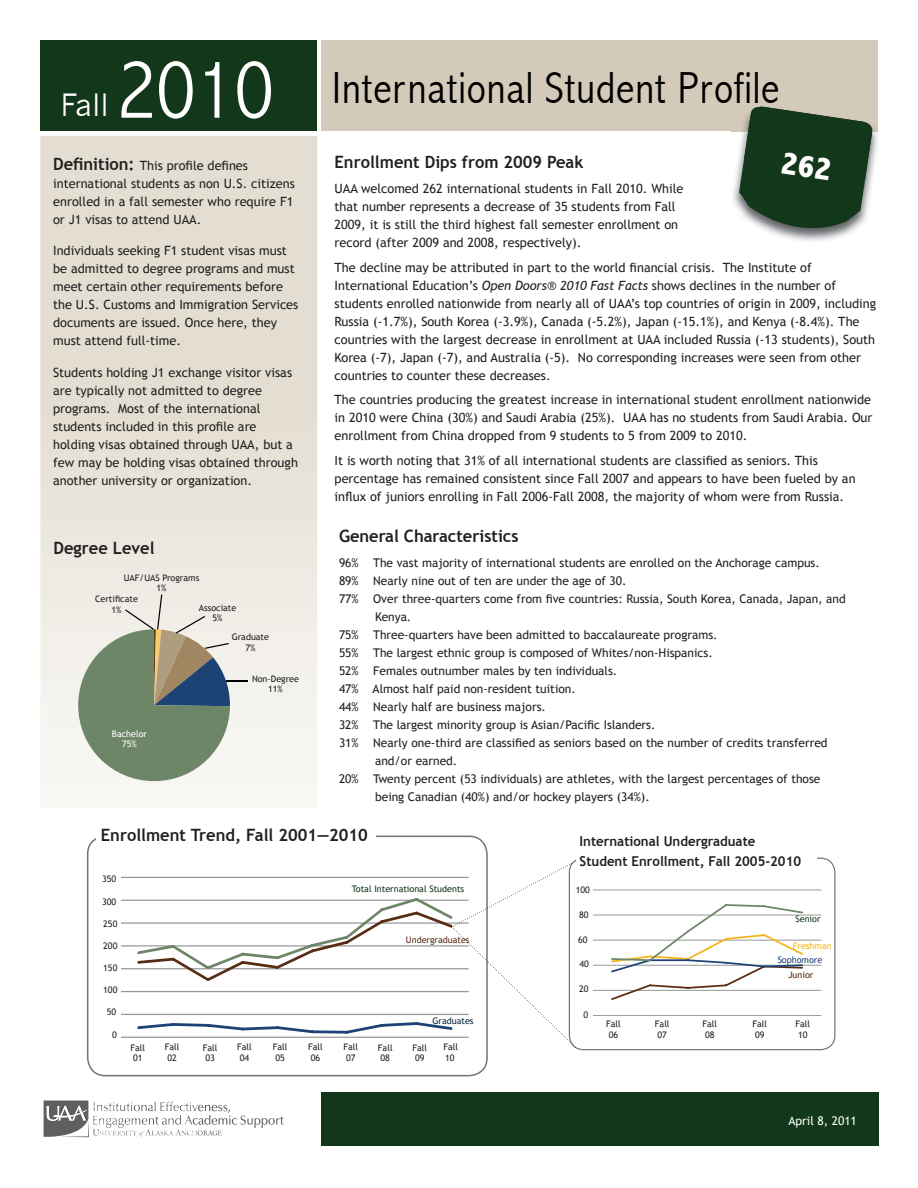
<style>
.page{position:relative;width:918px;height:1188px;background:#fff}
.page>*{position:absolute;margin:0;border:0;box-sizing:border-box;transform-origin:0 0}
.t1{font:300 condensed 45px "Abadi";letter-spacing:.02em;color:#000}
.t2{font:30px "News Gothic";color:#fff}
.t3{font:700 16.95px "Trebuchet MS";color:#231f20}
.t4{font:700 13.65px/19.5px "Trebuchet MS";color:#231f20}
.t5{font:12.75px/18px "Trebuchet MS";color:#231f20}
.t6{font:12px "Trebuchet MS";color:#231f20}
.t7{font:12px "Trebuchet MS";color:#fff}
.t8{font:9px/10.5px "Trebuchet MS";color:#231f20}
.t9{font:9px "Trebuchet MS";color:#12371a}
.t10{font:9px "Trebuchet MS";color:#592b14}
.t11{font:9px/10.5px "Trebuchet MS";color:#fff;text-align:center}
.t12{font:9px "Trebuchet MS";color:#05273d}
.t13{font:9px "Trebuchet MS";color:#1d4374}
.t14{font:9px "Trebuchet MS";color:#f3b51b}
.s1{font-size:85.5px;color:#fff}
.s2{font-weight:700;font-size:16.95px}
.s3{font-style:italic}
</style>
<div class="page">
<img style="left:40px;top:136px;width:277px;height:1002px">
<div style="left:40px;top:808px;width:847px;height:284px;background:#fff"></div>
<div style="left:321px;top:1092px;width:558px;height:54px;background:#12371a"></div>
<div style="left:321px;top:40px;width:557px;height:91px;background:#d4caba"></div>
<div style="left:40px;top:40px;width:277px;height:91px;background:#12371a"></div>
<svg style="left:93px;top:1129px;width:6px;height:6px"></svg>
<svg style="left:193px;top:1105px;width:91px;height:30px"></svg>
<img style="left:44px;top:1101px;width:44px;height:36px">
<img style="left:47px;top:1106px;width:39px;height:15px">
<img style="left:53px;top:1110px;width:34px;height:7px">
<img style="left:58px;top:1120px;width:31px;height:17px">
<svg style="left:78px;top:594px;width:152px;height:187px;background:#9ca797"></svg>
<hr style="left:226px;top:680px;width:22px;height:2px;background:#000">
<svg style="left:87px;top:836px;width:401px;height:240px"></svg>
<div style="left:96px;top:829px;width:280px;height:24px;background:#fff"></div>
<svg style="left:572px;top:858px;width:263px;height:192px"></svg>
<div style="left:593px;top:890px;width:228px;height:125px;background:#fff"></div>
<hr style="left:593px;top:1015px;width:228px;height:1px;background:#989898">
<hr style="left:593px;top:990px;width:228px;height:1px;background:#989898">
<hr style="left:593px;top:965px;width:228px;height:1px;background:#989898">
<hr style="left:593px;top:940px;width:228px;height:1px;background:#989898">
<hr style="left:593px;top:915px;width:228px;height:1px;background:#989898">
<hr style="left:593px;top:890px;width:228px;height:1px;background:#989898">
<svg style="left:610px;top:904px;width:195px;height:96px"></svg>
<div style="left:576px;top:837px;width:240px;height:40px;background:#fff"></div>
<svg style="left:136px;top:863px;width:440px;height:185px"></svg>
<img style="left:732px;top:131px;width:146px;height:79px">
<img style="left:94px;top:1102px;width:97px;height:9px">
<svg style="left:739px;top:106px;width:134px;height:135px;background:#46604a"></svg>
<h1 class="t1" style="left:117px;top:61px;width:664px"><span class="s1">2010</span> International Student Profile</h1>
<p class="t5" style="left:53px;top:156px;width:243px"><span class="s2">Definition:</span> This profile defines international students as non U.S. citizens enrolled in a fall semester who require F1 or J1 visas to attend UAA.</p>
<p class="t5" style="left:53px;top:242px;width:247px">Individuals seeking F1 student visas must be admitted to degree programs and must meet certain other requirements before the U.S. Customs and Immigration Services documents are issued. Once here, they must attend full-time.</p>
<p class="t5" style="left:53px;top:363px;width:246px">Students holding J1 exchange visitor visas are typically not admitted to degree programs. Most of the international students included in this profile are holding visas obtained through UAA, but a few may be holding visas obtained through another university or organization.</p>
<h2 class="t2" style="left:60px;top:88px;width:50px">Fall</h2>
<h3 class="t3" style="left:335px;top:152px;width:250px">Enrollment Dips from 2009 Peak</h3>
<p class="t5" style="left:335px;top:180px;width:350px">UAA welcomed 262 international students in Fall 2010. While that number represents a decrease of 35 students from Fall 2009, it is still the third highest fall semester enrollment on record (after 2009 and 2008, respectively).</p>
<p class="t5" style="left:335px;top:258px;width:543px">The decline may be attributed in part to the world financial crisis. The Institute of International Education’s <span class="s3">Open Doors® 2010 Fast Facts</span> shows declines in the number of students enrolled nationwide from nearly all of UAA’s top countries of origin in 2009, including Russia (-1.7%), South Korea (-3.9%), Canada (-5.2%), Japan (-15.1%), and Kenya (-8.4%). The countries with the largest decrease in enrollment at UAA included Russia (-13 students), South Korea (-7), Japan (-7), and Australia (-5). No corresponding increases were seen from other countries to counter these decreases.</p>
<p class="t5" style="left:335px;top:391px;width:539px;text-align:justify">The countries producing the greatest increase in international student enrollment nationwide in 2010 were China (30%) and Saudi Arabia (25%). UAA has no students from Saudi Arabia. Our enrollment from China dropped from 9 students to 5 from 2009 to 2010.</p>
<p class="t5" style="left:335px;top:452px;width:523px">It is worth noting that 31% of all international students are classified as seniors. This percentage has remained consistent since Fall 2007 and appears to have been fueled by an influx of juniors enrolling in Fall 2006-Fall 2008, the majority of whom were from Russia.</p>
<h3 class="t3" style="left:339px;top:525px;width:181px">General Characteristics</h3>
<p class="t6" style="left:339px;top:555px;width:482px">96% The vast majority of international students are enrolled on the Anchorage campus.</p>
<p class="t6" style="left:339px;top:573px;width:289px">89% Nearly nine out of ten are under the age of 30.</p>
<p class="t6" style="left:339px;top:591px;width:508px">77% Over three-quarters come from five countries: Russia, South Korea, Canada, Japan, and</p>
<p class="t6" style="left:375px;top:609px;width:38px">Kenya.</p>
<p class="t6" style="left:339px;top:627px;width:380px">75% Three-quarters have been admitted to baccalaureate programs.</p>
<p class="t6" style="left:339px;top:645px;width:375px">55% The largest ethnic group is composed of Whites/non-Hispanics.</p>
<p class="t6" style="left:339px;top:663px;width:280px">52% Females outnumber males by ten individuals.</p>
<p class="t6" style="left:339px;top:681px;width:238px">47% Almost half paid non-resident tuition.</p>
<p class="t6" style="left:339px;top:699px;width:209px">44% Nearly half are business majors.</p>
<p class="t6" style="left:339px;top:717px;width:318px">32% The largest minority group is Asian/Pacific Islanders.</p>
<p class="t6" style="left:339px;top:735px;width:490px">31% Nearly one-third are classified as seniors based on the number of credits transferred</p>
<p class="t6" style="left:375px;top:753px;width:84px">and/or earned.</p>
<p class="t6" style="left:339px;top:771px;width:483px">20% Twenty percent (53 individuals) are athletes, with the largest percentages of those</p>
<p class="t6" style="left:375px;top:789px;width:276px">being Canadian (40%) and/or hockey players (34%).</p>
<h3 class="t3" style="left:54px;top:538px;width:103px">Degree Level</h3>
<p class="t8" style="left:124px;top:572px;width:77px;text-align:center">UAF/UAS Programs<br>1%</p>
<p class="t8" style="left:199px;top:602px;width:39px;text-align:center">Associate<br>5%</p>
<p class="t8" style="left:232px;top:632px;width:39px;text-align:center">Graduate<br>7%</p>
<p class="t8" style="left:252px;top:673px;width:49px;text-align:center">Non-Degree<br>11%</p>
<p class="t11" style="left:112px;top:728px;width:37px">Bachelor<br>75%</p>
<p class="t8" style="left:95px;top:594px;width:44px;text-align:center">Certificate<br>1%</p>
<h3 class="t3" style="left:101px;top:825px;width:268px">Enrollment Trend, Fall 2001—2010</h3>
<p class="t8" style="left:102px;top:874px;width:16px">350</p>
<p class="t8" style="left:102px;top:896px;width:16px">300</p>
<p class="t8" style="left:103px;top:919px;width:16px">250</p>
<p class="t8" style="left:103px;top:941px;width:16px">200</p>
<p class="t8" style="left:103px;top:962px;width:16px">150</p>
<p class="t8" style="left:103px;top:985px;width:16px">100</p>
<p class="t8" style="left:107px;top:1007px;width:11px">50</p>
<p class="t8" style="left:112px;top:1030px;width:6px">0</p>
<p class="t8" style="left:130px;top:1042px;width:16px">Fall<br>01</p>
<p class="t8" style="left:165px;top:1042px;width:16px">Fall<br>02</p>
<p class="t9" style="left:352px;top:884px;width:114px">Total International Students</p>
<p class="t10" style="left:406px;top:935px;width:65px">Undergraduates</p>
<p class="t8" style="left:203px;top:1042px;width:16px">Fall<br>03</p>
<p class="t8" style="left:237px;top:1042px;width:16px">Fall<br>04</p>
<p class="t8" style="left:273px;top:1042px;width:16px">Fall<br>05</p>
<p class="t12" style="left:432px;top:1015px;width:43px">Graduates</p>
<p class="t8" style="left:308px;top:1042px;width:16px">Fall<br>06</p>
<p class="t8" style="left:343px;top:1042px;width:16px">Fall<br>07</p>
<p class="t8" style="left:378px;top:1042px;width:16px">Fall<br>08</p>
<p class="t8" style="left:412px;top:1042px;width:16px">Fall<br>09</p>
<p class="t8" style="left:443px;top:1042px;width:16px">Fall<br>10</p>
<p class="t4" style="left:580px;top:832px;width:223px">International Undergraduate<br>Student Enrollment, Fall 2005-2010</p>
<p class="t8" style="left:576px;top:885px;width:16px">100</p>
<p class="t8" style="left:579px;top:910px;width:11px">80</p>
<p class="t8" style="left:578px;top:935px;width:11px">60</p>
<p class="t8" style="left:580px;top:959px;width:11px">40</p>
<p class="t8" style="left:579px;top:984px;width:11px">20</p>
<p class="t8" style="left:584px;top:1010px;width:6px">0</p>
<p class="t9" style="left:795px;top:914px;width:27px">Senior</p>
<p class="t14" style="left:793px;top:940px;width:40px">Freshman</p>
<p class="t10" style="left:788px;top:970px;width:27px">Junior</p>
<p class="t13" style="left:778px;top:954px;width:46px">Sophomore</p>
<p class="t8" style="left:606px;top:1019px;width:16px">Fall<br>06</p>
<p class="t8" style="left:655px;top:1019px;width:16px">Fall<br>07</p>
<p class="t8" style="left:702px;top:1019px;width:16px">Fall<br>08</p>
<p class="t8" style="left:753px;top:1019px;width:16px">Fall<br>09</p>
<p class="t8" style="left:795px;top:1019px;width:16px">Fall<br>10</p>
<p class="t7" style="left:788px;top:1114px;width:70px">April 8, 2011</p>
</div>
